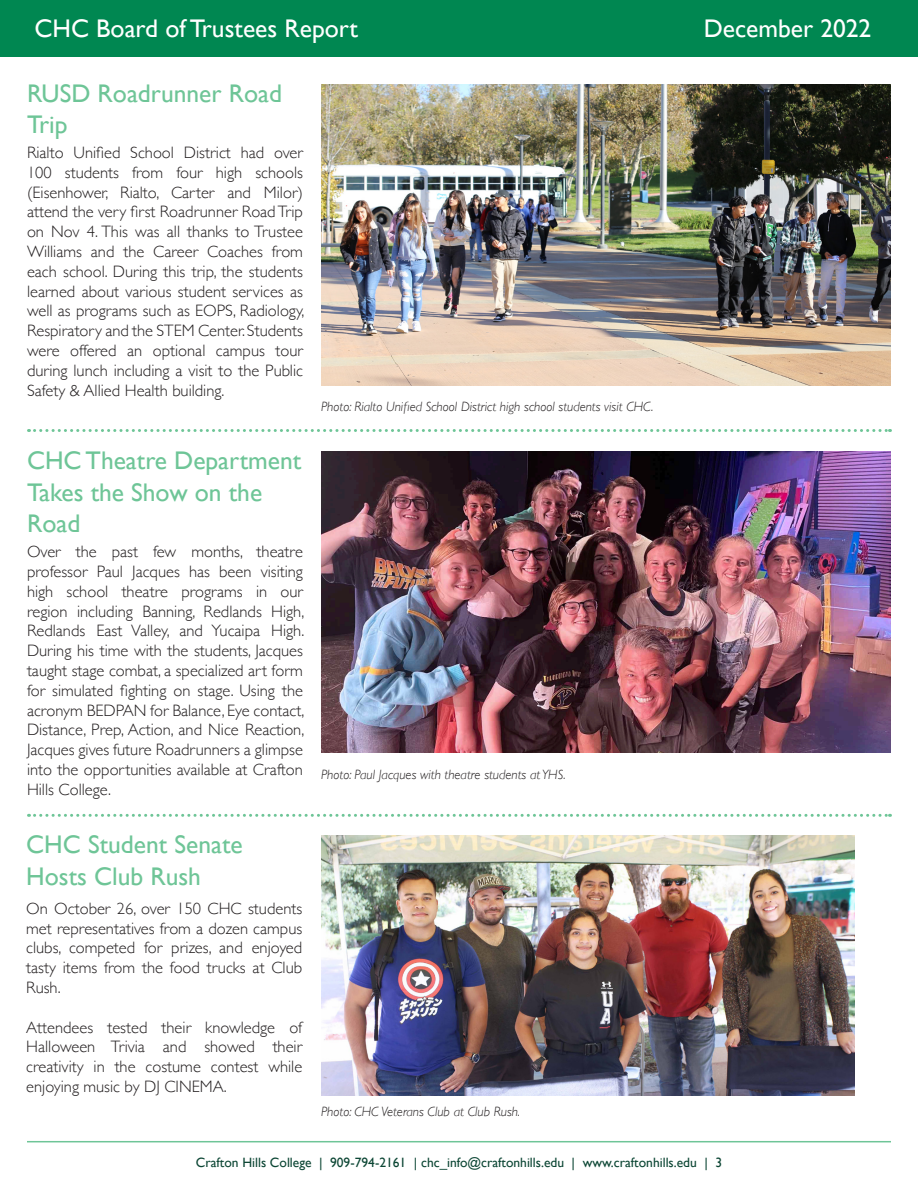
<style>
.page{position:relative;width:918px;height:1188px;background:#fff}
.page>*{position:absolute;margin:0;border:0;box-sizing:border-box;transform-origin:0 0}
.t1{font:25.5px/31.5px "Gill Sans";color:#6ec597}
.t2{font:25.5px "Gill Sans";color:#fff}
.t3{font:300 16.5px/19.8px "Gill Sans";color:#231f20;text-align:justify}
.t4{font:italic 300 13.5px "Gill Sans";color:#231f20}
.t5{font:13.5px "Gill Sans";color:#0c4634}
</style>
<div class="page">
<img style="left:321px;top:84px;width:570px;height:301px">
<img style="left:321px;top:452px;width:570px;height:301px">
<hr style="left:27px;top:1141px;width:864px;height:1px;background:#6ec597">
<div style="left:0;top:0;width:918px;height:57px;background:#008751"></div>
<svg style="left:35px;top:429px;width:856px;height:3px"></svg>
<svg style="left:35px;top:814px;width:856px;height:3px"></svg>
<img style="left:321px;top:836px;width:533px;height:259px">
<h1 class="t2" style="left:34px;top:14px;width:325px">CHC Board of Trustees Report</h1>
<h1 class="t2" style="left:704px;top:14px;width:169px">December 2022</h1>
<p class="t1" style="left:27px;top:77px;width:257px">RUSD Roadrunner Road<br>Trip</p>
<p class="t3" style="left:27px;top:142px;width:279px">Rialto Unified School District had over 100 students from four high schools (Eisenhower, Rialto, Carter and Milor) attend the very first Roadrunner Road Trip on Nov 4. This was all thanks to Trustee Williams and the Career Coaches from each school. During this trip, the students learned about various student services as well as programs such as EOPS, Radiology, Respiratory and the STEM Center. Students were offered an optional campus tour during lunch including a visit to the Public Safety &amp; Allied Health building.</p>
<p class="t1" style="left:27px;top:445px;width:276px">CHC Theatre Department<br>Takes the Show on the<br>Road</p>
<p class="t3" style="left:27px;top:541px;width:279px">Over the past few months, theatre professor Paul Jacques has been visiting high school theatre programs in our region including Banning, Redlands High, Redlands East Valley, and Yucaipa High.<br>During his time with the students, Jacques taught stage combat, a specialized art form for simulated fighting on stage. Using the acronym BEDPAN for Balance, Eye contact, Distance, Prep, Action, and Nice Reaction, Jacques gives future Roadrunners a glimpse into the opportunities available at Crafton Hills College.</p>
<p class="t1" style="left:26px;top:829px;width:218px">CHC Student Senate<br>Hosts Club Rush</p>
<p class="t3" style="left:26px;top:898px;width:278px">On October 26, over 150 CHC students met representatives from a dozen campus clubs, competed for prizes, and enjoyed tasty items from the food trucks at Club Rush.</p>
<p class="t3" style="left:26px;top:1016px;width:278px">Attendees tested their knowledge of Halloween Trivia and showed their creativity in the costume contest while enjoying music by DJ CINEMA.</p>
<p class="t4" style="left:321px;top:399px;width:334px">Photo: Rialto Unified School District high school students visit CHC.</p>
<p class="t4" style="left:321px;top:766px;width:246px">Photo: Paul Jacques with theatre students at YHS.</p>
<p class="t4" style="left:321px;top:1104px;width:201px">Photo: CHC Veterans Club at Club Rush.</p>
<p class="t5" style="left:196px;top:1155px;width:528px">Crafton Hills College | 909-794-2161 | chc_info@craftonhills.edu | www.craftonhills.edu | 3</p>
</div>
